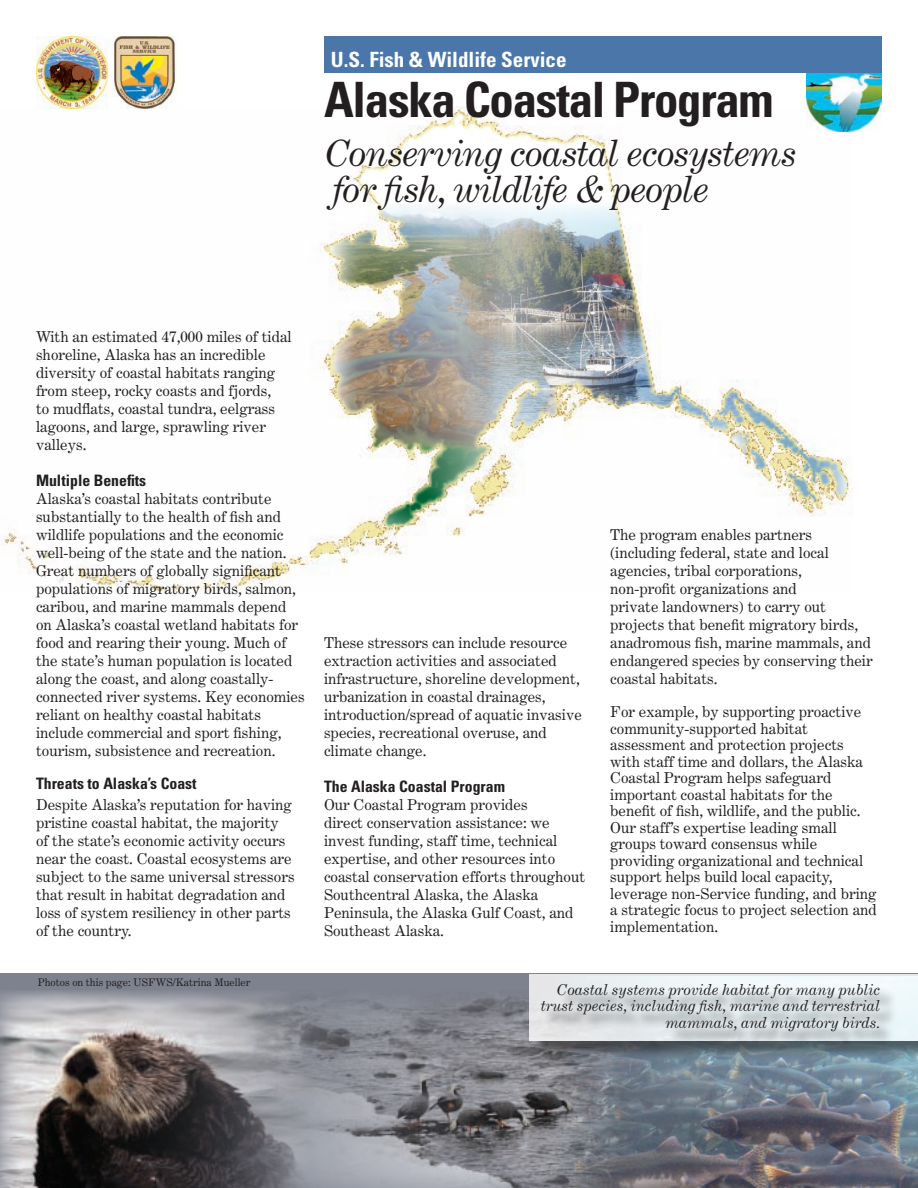
<style>
.page{position:relative;width:918px;height:1188px;background:#fff}
.page>*{position:absolute;margin:0;border:0;box-sizing:border-box;transform-origin:0 0}
.t1{font:700 condensed 48.75px "Univers";letter-spacing:-.025em;color:#231f20}
.t2{font:italic 36px/36px "Century Expanded";letter-spacing:-.03em;color:#231f20}
.t3{font:700 condensed 21px "Univers";color:#fff}
.t4{font:700 condensed 15.75px "Univers";color:#231f20}
.t5{font:15px/18px "Century Expanded";color:#231f20}
.t6{font:italic 15px/16.5px "Century Expanded";color:#231f20;text-align:right}
.t7{font:10.5px "Century Expanded";color:#231f20}
</style>
<div class="page">
<div style="left:0;top:974px;width:918px;height:214px;background:#7e828e"></div>
<img style="left:315px;top:996px;width:239px;height:192px">
<img style="left:554px;top:1059px;width:364px;height:129px">
<img style="left:2px;top:106px;width:850px;height:486px">
<div style="left:531px;top:976px;width:387px;height:83px;background:#231f20;opacity:.75"></div>
<div style="left:529px;top:974px;width:389px;height:66px;background:linear-gradient(to right,#e8ebed,#f6feff)"></div>
<img style="left:807px;top:72px;width:75px;height:60px">
<img style="left:0;top:991px;width:315px;height:197px">
<div style="left:544px;top:986px;width:354px;height:63px;background:#231f20;opacity:.75"></div>
<img style="left:36px;top:36px;width:141px;height:72px">
<div style="left:324px;top:36px;width:558px;height:36px;background:#4a76aa"></div>
<h3 class="t3" style="left:331px;top:46px;width:237px">U.S. Fish &amp; Wildlife Service</h3>
<h1 class="t1" style="left:324px;top:70px;width:451px">Alaska Coastal Program</h1>
<h2 class="t2" style="left:324px;top:135px;width:474px">Conserving coastal ecosystems for fish, wildlife &amp; people</h2>
<p class="t5" style="left:36px;top:328px;width:257px">With an estimated 47,000 miles of tidal shoreline, Alaska has an incredible diversity of coastal habitats ranging from steep, rocky coasts and fjords,<br>to mudflats, coastal tundra, eelgrass lagoons, and large, sprawling river valleys.</p>
<p class="t4" style="left:36px;top:471px;width:112px">Multiple Benefits</p>
<p class="t5" style="left:36px;top:490px;width:270px">Alaska’s coastal habitats contribute substantially to the health of fish and wildlife populations and the economic well-being of the state and the nation.<br>Great numbers of globally significant populations of migratory birds, salmon, caribou, and marine mammals depend on Alaska’s coastal wetland habitats for food and rearing their young. Much of the state’s human population is located along the coast, and along coastally&shy;connected river systems. Key economies reliant on healthy coastal habitats include commercial and sport fishing, tourism, subsistence and recreation.</p>
<p class="t4" style="left:36px;top:774px;width:162px">Threats to Alaska’s Coast</p>
<p class="t5" style="left:36px;top:796px;width:260px">Despite Alaska’s reputation for having pristine coastal habitat, the majority of the state’s economic activity occurs near the coast. Coastal ecosystems are subject to the same universal stressors that result in habitat degradation and loss of system resiliency in other parts of the country.</p>
<p class="t7" style="left:38px;top:976px;width:214px">Photos on this page: USFWS/Katrina Mueller</p>
<p class="t5" style="left:324px;top:634px;width:259px">These stressors can include resource extraction activities and associated infrastructure, shoreline development, urbanization in coastal drainages, introduction/spread of aquatic invasive species, recreational overuse, and climate change.</p>
<p class="t4" style="left:324px;top:777px;width:183px">The Alaska Coastal Program</p>
<p class="t5" style="left:324px;top:796px;width:263px">Our Coastal Program provides<br>direct conservation assistance: we invest funding, staff time, technical expertise, and other resources into coastal conservation efforts throughout Southcentral Alaska, the Alaska Peninsula, the Alaska Gulf Coast, and Southeast Alaska.</p>
<p class="t5" style="left:610px;top:526px;width:264px">The program enables partners (including federal, state and local agencies, tribal corporations,<br>non-profit organizations and<br>private landowners) to carry out projects that benefit migratory birds, anadromous fish, marine mammals, and endangered species by conserving their coastal habitats.</p>
<p class="t5" style="left:610px;top:703px;width:268px;line-height:16.5px">For example, by supporting proactive community-supported habitat assessment and protection projects with staff time and dollars, the Alaska Coastal Program helps safeguard important coastal habitats for the benefit of fish, wildlife, and the public.<br>Our staff’s expertise leading small groups toward consensus while providing organizational and technical support helps build local capacity, leverage non-Service funding, and bring a strategic focus to project selection and implementation.</p>
<p class="t6" style="left:541px;top:981px;width:341px">Coastal systems provide habitat for many public trust species, including fish, marine and terrestrial mammals, and migratory birds.</p>
</div>
